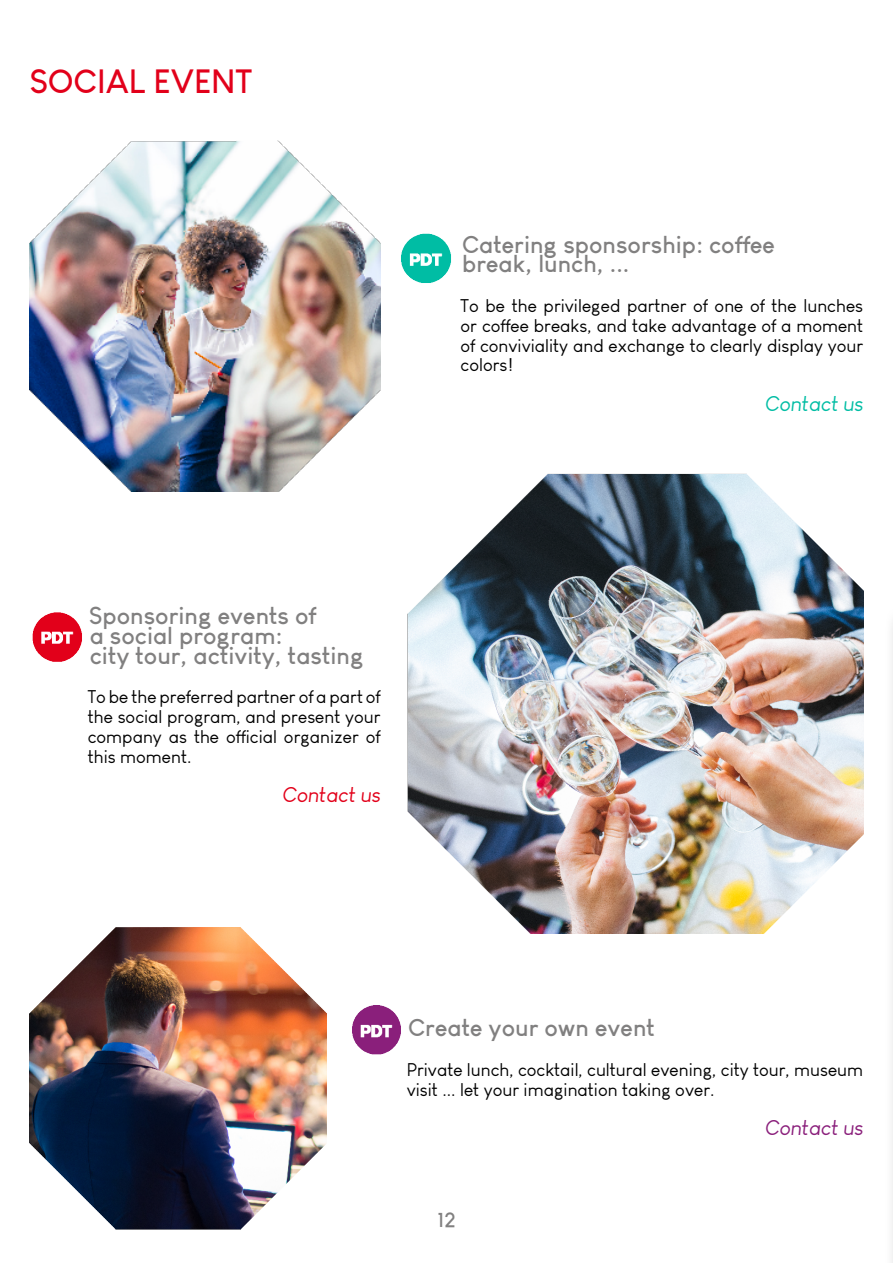
<style>
.page{position:relative;width:893px;height:1263px;background:#fff}
.page>*{position:absolute;margin:0;border:0;box-sizing:border-box;transform-origin:0 0}
.t1{font:700 33px "Louis George Cafe";color:#e2001a}
.t2{font:700 24px/19.8px "Louis George Cafe";color:#818080}
.t3{font:italic 21px "Louis George Cafe";color:#00bda4}
.t4{font:italic 21px "Louis George Cafe";color:#e2001a}
.t5{font:italic 21px "Louis George Cafe";color:#8a1f7b}
.t6{font:700 21px "Louis George Cafe";color:#818080}
.t7{font:18px/19.8px "Louis George Cafe";color:#000;text-align:justify}
</style>
<div class="page">
<img style="left:30px;top:140px;width:351px;height:351px">
<img style="left:407px;top:473px;width:456px;height:461px">
<img style="left:30px;top:927px;width:297px;height:303px">
<img style="left:32px;top:612px;width:50px;height:50px">
<img style="left:401px;top:233px;width:50px;height:50px">
<img style="left:352px;top:1005px;width:49px;height:50px">
<div style="left:884px;top:605px;width:9px;height:658px;background:#fbfbfb"></div>
<h1 class="t1" style="left:30px;top:61px;width:224px">SOCIAL EVENT</h1>
<h2 class="t2" style="left:89px;top:605px;width:276px">Sponsoring events of<br>a social program:<br>city tour, activity, tasting</h2>
<p class="t7" style="left:88px;top:687px;width:294px">To be the preferred partner of a part of the social program, and present your company as the official organizer of this moment.</p>
<p class="t4" style="left:282px;top:782px;width:100px">Contact us</p>
<h2 class="t2" style="left:462px;top:234px;width:314px">Catering sponsorship: coffee break, lunch, ...</h2>
<p class="t7" style="left:461px;top:296px;width:404px">To be the privileged partner of one of the lunches or coffee breaks, and take advantage of a moment of conviviality and exchange to clearly display your colors!</p>
<p class="t3" style="left:765px;top:391px;width:100px">Contact us</p>
<h2 class="t2" style="left:408px;top:1017px;width:248px">Create your own event</h2>
<p class="t7" style="left:407px;top:1060px;width:458px">Private lunch, cocktail, cultural evening, city tour, museum visit ... let your imagination taking over.</p>
<p class="t5" style="left:765px;top:1116px;width:100px">Contact us</p>
<p class="t6" style="left:437px;top:1206px;width:20px">12</p>
</div>
